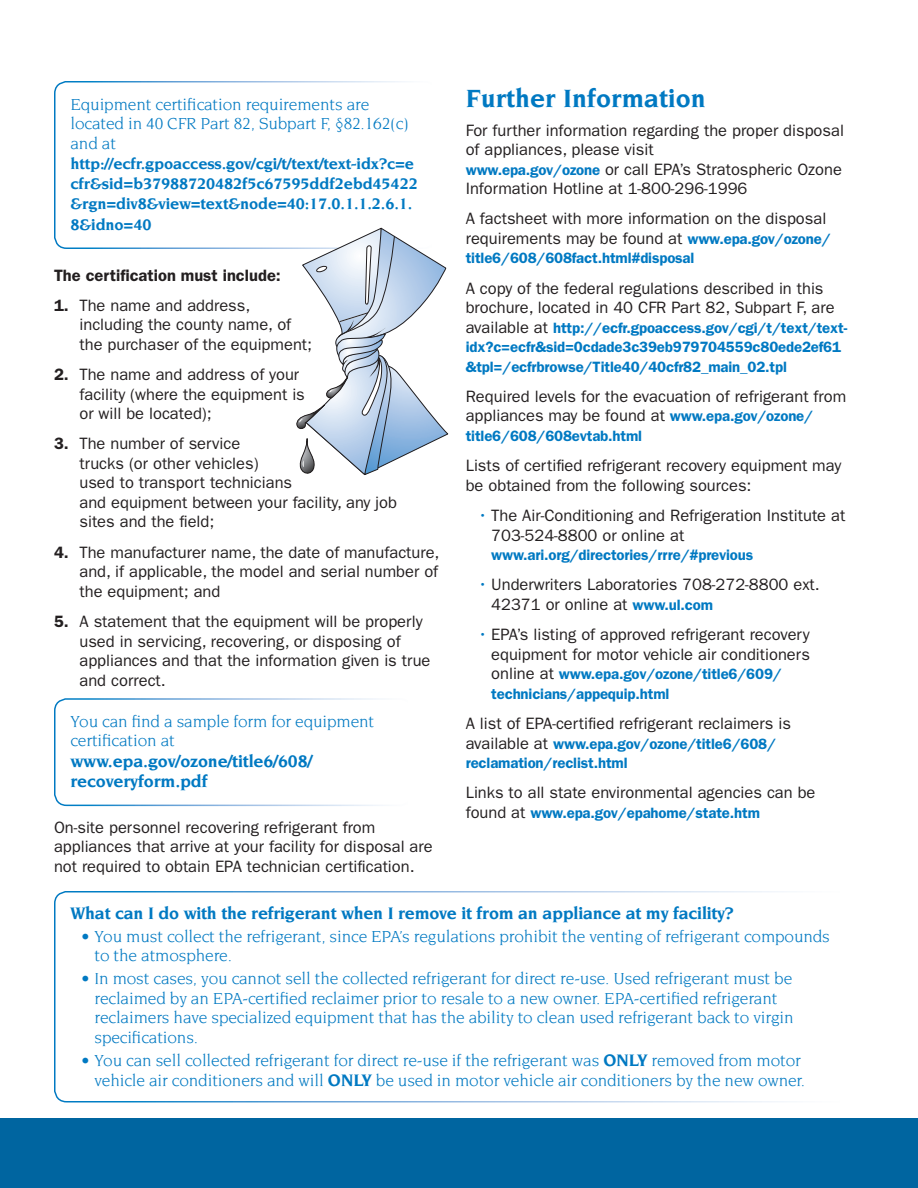
<style>
.page{position:relative;width:918px;height:1188px;background:#fff}
.page>*{position:absolute;margin:0;border:0;box-sizing:border-box;transform-origin:0 0}
.H_inside{font:700 27px "Novarese Std";color:#0079c2}
.BOX_text{font:700 18px/20.2px "Novarese Std";letter-spacing:-.015em;color:#0079c2}
.BOX_text-2{font:17.25px/19.5px "Novarese Std";letter-spacing:-.01em;color:#0079c2}
.body{font:16.5px/19.5px "ITC Franklin Gothic Std";color:#231f20}
.BOX_text-3{font:700 16.5px/20.2px "Novarese Std";letter-spacing:-.01em;color:#0079c2}
.body-2{font:600 16.5px "ITC Franklin Gothic Std";color:#231f20}
.body-3{font:600 15px/19.5px "ITC Franklin Gothic Std";letter-spacing:-.01em;color:#0079c2}
.s1{font-weight:600}
.s2{font-weight:600;font-size:15px;color:#0079c2}
.s3{font-weight:400;font-size:16.5px;color:#231f20}
.s4{color:#0079c2}
.s5{font-weight:700;font-size:18px}
</style>
<div class="page">
<div style="left:0;top:1119px;width:918px;height:69px;background:#0065a0"></div>
<div style="left:54px;top:81px;width:383px;height:168px;border:2px solid #fff;border-radius:12px"></div>
<div style="left:54px;top:698px;width:359px;height:108px;border:2px solid #fff;border-radius:12px"></div>
<div style="left:54px;top:891px;width:796px;height:211px;border:2px solid #fff;border-radius:12px"></div>
<svg style="left:296px;top:228px;width:152px;height:247px"></svg>
<p class="BOX_text-2" style="left:70px;top:94px;width:340px">Equipment certification requirements are located in 40 CFR Part 82, Subpart F, §82.162(c) and at</p>
<p class="BOX_text-3" style="left:70px;top:153px;width:349px">http://ecfr.gpoaccess.gov/cgi/t/text/text-idx?c=e cfr&amp;sid=b37988720482f5c67595ddf2ebd45422 &amp;rgn=div8&amp;view=text&amp;node=40:17.0.1.1.2.6.1.<br>8&amp;idno=40</p>
<p class="body-2" style="left:54px;top:265px;width:228px">The certification must include:</p>
<p class="body" style="left:80px;top:296px;width:234px;text-indent:-26px"><span class="s1">1.</span> The name and address, including the county name, of the purchaser of the equipment;</p>
<p class="body" style="left:80px;top:365px;width:227px;text-indent:-26px"><span class="s1">2.</span> The name and address of your facility (where the equipment is or will be located);</p>
<p class="body" style="left:80px;top:434px;width:319px;text-indent:-26px"><span class="s1">3.</span> The number of service<br>trucks (or other vehicles)<br>used to transport technicians<br>and equipment between your facility, any job sites and the field;</p>
<p class="body" style="left:80px;top:543px;width:362px;text-align:justify;text-indent:-26px"><span class="s1">4.</span> The manufacturer name, the date of manufacture, and, if applicable, the model and serial number of the equipment; and</p>
<p class="body" style="left:80px;top:612px;width:353px;text-indent:-26px"><span class="s1">5.</span> A statement that the equipment will be properly used in servicing, recovering, or disposing of appliances and that the information given is true and correct.</p>
<p class="BOX_text-2" style="left:70px;top:711px;width:305px">You can find a sample form for equipment certification at</p>
<p class="BOX_text" style="left:70px;top:751px;width:244px">www.epa.gov/ozone/title6/608/ recoveryform.pdf</p>
<p class="body" style="left:54px;top:818px;width:380px">On-site personnel recovering refrigerant from appliances that arrive at your facility for disposal are not required to obtain EPA technician certification.</p>
<p class="H_inside" style="left:466px;top:83px;width:242px">Further Information</p>
<p class="body" style="left:466px;top:120px;width:380px">For further information regarding the proper disposal of appliances, please visit<br><span class="s2">www.epa.gov/ozone</span> or call EPA’s Stratospheric Ozone Information Hotline at 1-800-296-1996</p>
<p class="body" style="left:466px;top:209px;width:366px">A factsheet with more information on the disposal requirements may be found at <span class="s2">www.epa.gov/ozone/</span></p>
<p class="body-3" style="left:466px;top:249px;width:230px">title6/608/608fact.html#disposal</p>
<p class="body" style="left:466px;top:278px;width:370px">A copy of the federal regulations described in this brochure, located in 40 CFR Part 82, Subpart F, are</p>
<p class="body-3" style="left:466px;top:318px;width:383px"><span class="s3">available at</span> http://ecfr.gpoaccess.gov/cgi/t/text/text&shy;idx?c=ecfr&amp;sid=0cdade3c39eb979704559c80ede2ef61 &amp;tpl=/ecfrbrowse/Title40/40cfr82_main_02.tpl</p>
<p class="body" style="left:466px;top:387px;width:382px">Required levels for the evacuation of refrigerant from appliances may be found at <span class="s2">www.epa.gov/ozone/</span></p>
<p class="body-3" style="left:466px;top:426px;width:178px">title6/608/608evtab.html</p>
<p class="body" style="left:466px;top:456px;width:377px">Lists of certified refrigerant recovery equipment may be obtained from the following sources:</p>
<p class="body" style="left:491px;top:506px;width:356px;text-indent:-14px"><span class="s4">•</span> The Air-Conditioning and Refrigeration Institute at<br>703-524-8800 or online at</p>
<p class="body-3" style="left:491px;top:545px;width:264px">www.ari.org/directories/rrre/#previous</p>
<p class="body" style="left:491px;top:575px;width:330px;text-indent:-14px"><span class="s4">•</span> Underwriters Laboratories 708-272-8800 ext.<br>42371 or online at <span class="s2">www.ul.com</span></p>
<p class="body" style="left:478px;top:625px;width:334px;text-align:right"><span class="s4">•</span> EPA’s listing of approved refrigerant recovery equipment for motor vehicle air conditioners</p>
<p class="body-3" style="left:491px;top:664px;width:292px"><span class="s3">online at</span> www.epa.gov/ozone/title6/609/ technicians/appequip.html</p>
<p class="body" style="left:466px;top:714px;width:327px">A list of EPA-certified refrigerant reclaimers is</p>
<p class="body-3" style="left:466px;top:734px;width:312px"><span class="s3">available at</span> www.epa.gov/ozone/title6/608/ reclamation/reclist.html</p>
<p class="body" style="left:466px;top:783px;width:351px">Links to all state environmental agencies can be</p>
<p class="body-3" style="left:466px;top:803px;width:296px"><span class="s3">found at</span> www.epa.gov/epahome/state.htm</p>
<p class="BOX_text" style="left:70px;top:903px;width:665px">What can I do with the refrigerant when I remove it from an appliance at my facility?</p>
<p class="BOX_text-2" style="left:94px;top:926px;width:737px;text-indent:-13px">• You must collect the refrigerant, since EPA’s regulations prohibit the venting of refrigerant compounds to the atmosphere.</p>
<p class="BOX_text-2" style="left:94px;top:969px;width:701px;text-indent:-13px">• In most cases, you cannot sell the collected refrigerant for direct re-use. Used refrigerant must be reclaimed by an EPA-certified reclaimer prior to resale to a new owner. EPA-certified refrigerant reclaimers have specialized equipment that has the ability to clean used refrigerant back to virgin specifications.</p>
<p class="BOX_text-2" style="left:81px;top:1050px;width:726px;line-height:20.2px;text-align:right">• You can sell collected refrigerant for direct re-use if the refrigerant was <span class="s5">ONLY</span> removed from motor vehicle air conditioners and will <span class="s5">ONLY</span> be used in motor vehicle air conditioners by the new owner.</p>
</div>
